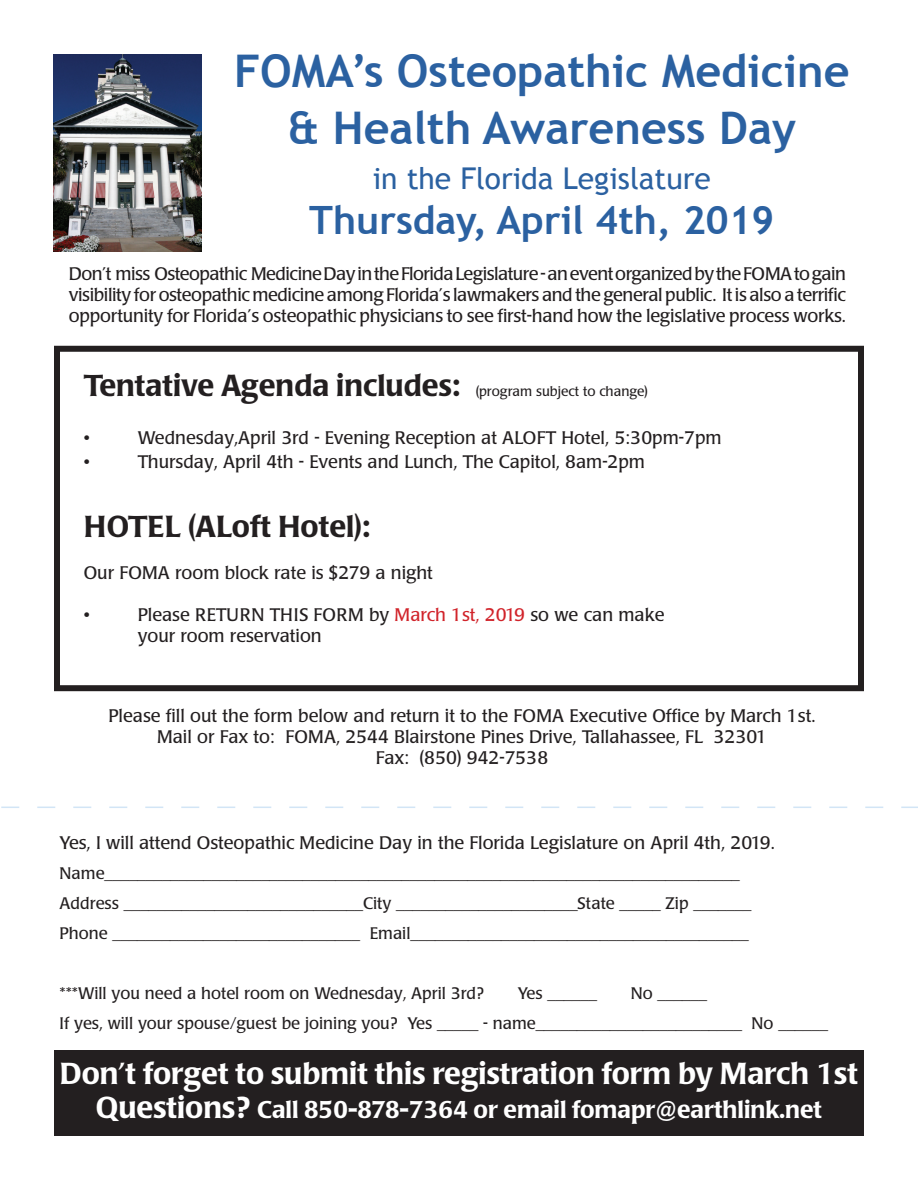
<style>
.page{position:relative;width:918px;height:1188px;background:#fff}
.page>*{position:absolute;margin:0;border:0;box-sizing:border-box;transform-origin:0 0}
.Executive_Director{font:700 45px/57px "Trebuchet MS";color:#2b61a1;text-align:center}
.Executive_Director-2{font:700 39px "Trebuchet MS";color:#2b61a1}
.Executive_Director-3{font:500 30px "Poppl Laudatio";color:#231f20}
.Executive_Director-4{font:500 30px "Poppl Laudatio";color:#fff}
.Executive_Director-5{font:30px "Trebuchet MS";color:#2b61a1}
.Executive_Director-6{font:500 24px "Poppl Laudatio";color:#fff}
.Executive_Director-7{font:18px/21px "Poppl Laudatio";color:#231f20;text-align:justify}
.Executive_Director-8{font:16.5px "Poppl Laudatio";color:#231f20}
.s1{font-weight:400;font-size:13.5px}
.s2{color:#d1232a}
.s3{font-size:30px}
</style>
<div class="page">
<div style="left:54px;top:1050px;width:810px;height:86px;background:#231f20"></div>
<div style="left:54px;top:346px;width:810px;height:345px;border:6px solid #231f20"></div>
<img style="left:54px;top:55px;width:148px;height:196px">
<svg style="left:1px;top:807px;width:917px;height:1px"></svg>
<p class="Executive_Director" style="left:234px;top:43px;width:617px">FOMA’s Osteopathic Medicine &amp; Health Awareness Day</p>
<p class="Executive_Director-5" style="left:373px;top:161px;width:340px">in the Florida Legislature</p>
<p class="Executive_Director-2" style="left:309px;top:196px;width:467px">Thursday, April 4th, 2019</p>
<p class="Executive_Director-7" style="left:69px;top:263px;width:779px">Don’t miss Osteopathic Medicine Day in the Florida Legislature - an event organized by the FOMA to gain visibility for osteopathic medicine among Florida’s lawmakers and the general public. It is also a terrific opportunity for Florida’s osteopathic physicians to see first-hand how the legislative process works.</p>
<p class="Executive_Director-3" style="left:84px;top:369px;width:566px">Tentative Agenda includes: <span class="s1">(program subject to change)</span></p>
<p class="Executive_Director-7" style="left:84px;top:428px;width:7px">•</p>
<p class="Executive_Director-7" style="left:138px;top:428px;width:585px">Wednesday,April 3rd - Evening Reception at ALOFT Hotel, 5:30pm-7pm</p>
<p class="Executive_Director-7" style="left:84px;top:452px;width:7px">•</p>
<p class="Executive_Director-7" style="left:138px;top:452px;width:509px">Thursday, April 4th - Events and Lunch, The Capitol, 8am-2pm</p>
<p class="Executive_Director-3" style="left:84px;top:510px;width:288px">HOTEL (ALoft Hotel):</p>
<p class="Executive_Director-7" style="left:84px;top:563px;width:351px">Our FOMA room block rate is $279 a night</p>
<p class="Executive_Director-7" style="left:84px;top:605px;width:7px">•</p>
<p class="Executive_Director-7" style="left:138px;top:605px;width:528px">Please RETURN THIS FORM by <span class="s2">March 1st, 2019</span> so we can make</p>
<p class="Executive_Director-7" style="left:138px;top:626px;width:186px">your room reservation</p>
<p class="Executive_Director-7" style="left:109px;top:705px;width:708px">Please fill out the form below and return it to the FOMA Executive Office by March 1st.</p>
<p class="Executive_Director-7" style="left:157px;top:726px;width:611px">Mail or Fax to: FOMA, 2544 Blairstone Pines Drive, Tallahassee, FL 32301</p>
<p class="Executive_Director-7" style="left:376px;top:747px;width:174px">Fax: (850) 942-7538</p>
<p class="Executive_Director-7" style="left:60px;top:832px;width:717px">Yes, I will attend Osteopathic Medicine Day in the Florida Legislature on April 4th, 2019.</p>
<p class="Executive_Director-8" style="left:60px;top:864px;width:682px">Name_____________________________________________________________________________</p>
<p class="Executive_Director-8" style="left:60px;top:894px;width:693px">Address _____________________________City ______________________State _____ Zip _______</p>
<p class="Executive_Director-8" style="left:60px;top:924px;width:691px">Phone ______________________________ Email_________________________________________</p>
<p class="Executive_Director-8" style="left:60px;top:984px;width:426px">***Will you need a hotel room on Wednesday, April 3rd?</p>
<p class="Executive_Director-8" style="left:518px;top:984px;width:81px">Yes ______</p>
<p class="Executive_Director-8" style="left:631px;top:984px;width:78px">No ______</p>
<p class="Executive_Director-8" style="left:60px;top:1014px;width:770px">If yes, will your spouse/guest be joining you? Yes _____ - name_________________________ No ______</p>
<p class="Executive_Director-4" style="left:60px;top:1056px;width:800px">Don’t forget to submit this registration form by March 1st</p>
<p class="Executive_Director-6" style="left:96px;top:1096px;width:728px"><span class="s3">Questions?</span> Call 850-878-7364 or email fomapr@earthlink.net</p>
</div>
